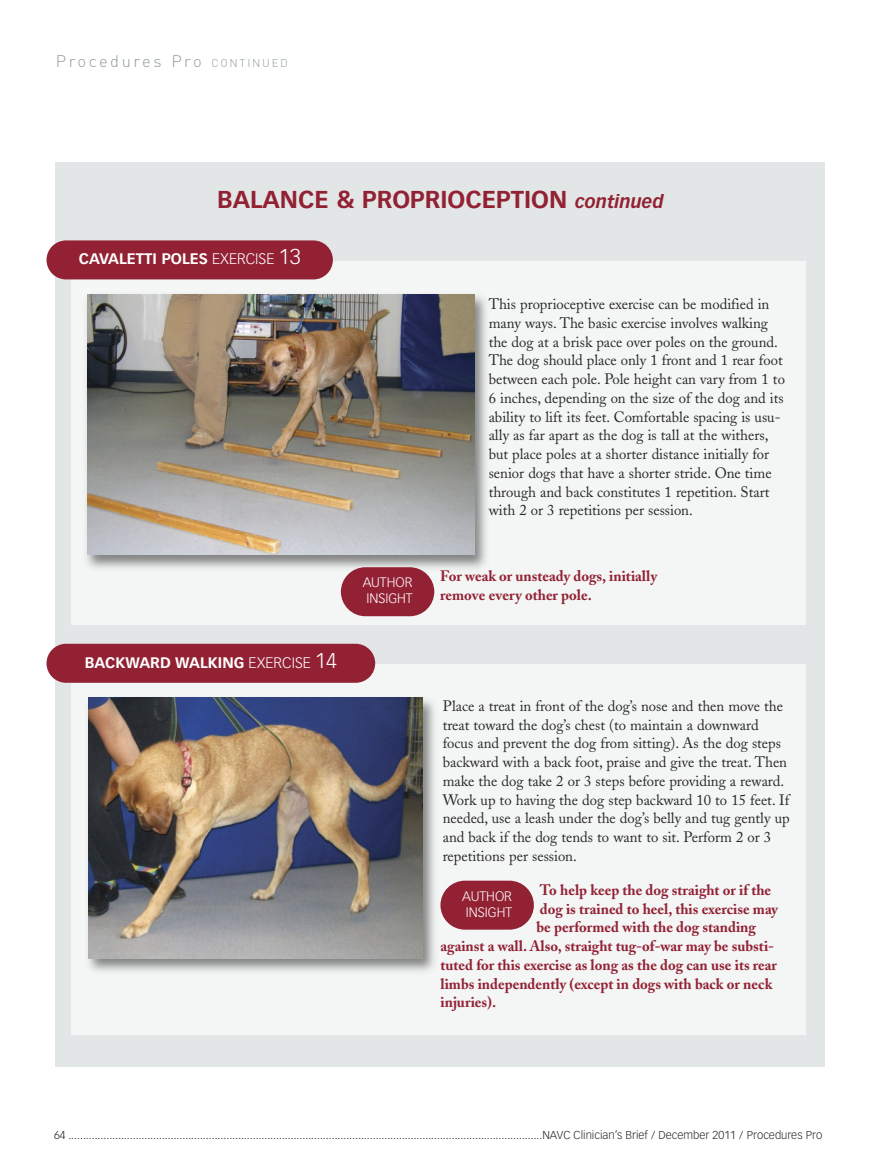
<style>
.page{position:relative;width:878px;height:1175px;background:#fff}
.page>*{position:absolute;margin:0;border:0;box-sizing:border-box;transform-origin:0 0}
.t1{font:700 24px "Vectora LT Std";color:#922133}
.t2{font:300 16.5px "DIN";letter-spacing:.155em;color:#929e9c}
.t3{font:15px/18.8px "Adobe Caslon";color:#272627}
.t4{font:700 15px/18.8px "Adobe Caslon";color:#922133}
.t5{font:700 15px "Vectora LT Std";color:#fff}
.t6{font:300 13.5px/16.2px "Vectora LT Std";color:#fff}
.t7{font:300 11.25px "Vectora LT Std";color:#272627}
.s1{font-size:11.25px}
.s2{font-style:italic;font-size:18px}
.s3{font-weight:300}
.s4{font-weight:300;font-size:21px}
</style>
<div class="page">
<div style="left:56px;top:162px;width:769px;height:905px;background:#e3e6e6"></div>
<div style="left:71px;top:261px;width:734px;height:363px;background:#f4f6f6"></div>
<div style="left:47px;top:240px;width:286px;height:39px;background:#922133;border-radius:19px"></div>
<img style="left:86px;top:294px;width:400px;height:280px">
<img style="left:87px;top:294px;width:387px;height:261px">
<div style="left:71px;top:664px;width:734px;height:371px;background:#f4f6f6"></div>
<div style="left:46px;top:644px;width:329px;height:39px;background:#922133;border-radius:20px"></div>
<img style="left:88px;top:697px;width:354px;height:275px">
<img style="left:88px;top:698px;width:334px;height:260px">
<div style="left:341px;top:567px;width:93px;height:49px;background:#922133;border-radius:24px"></div>
<div style="left:440px;top:880px;width:94px;height:49px;background:#922133;border-radius:24px"></div>
<p class="t2" style="left:56px;top:51px;width:233px">Procedures Pro <span class="s1">CONTINUED</span></p>
<h1 class="t1" style="left:217px;top:189px;width:448px">BALANCE &amp; PROPRIOCEPTION <span class="s2">continued</span></h1>
<p class="t5" style="left:79px;top:252px;width:223px">CAVALETTI POLES <span class="s3">EXERCISE</span> <span class="s4">13</span></p>
<p class="t5" style="left:85px;top:656px;width:254px">BACKWARD WALKING <span class="s3">EXERCISE</span> <span class="s4">14</span></p>
<p class="t6" style="left:362px;top:575px;width:51px">AUTHOR<br>INSIGHT</p>
<p class="t3" style="left:488px;top:296px;width:298px">This proprioceptive exercise can be modified in many ways. The basic exercise involves walking the dog at a brisk pace over poles on the ground.<br>The dog should place only 1 front and 1 rear foot between each pole. Pole height can vary from 1 to 6 inches, depending on the size of the dog and its ability to lift its feet. Comfortable spacing is usu&shy;ally as far apart as the dog is tall at the withers, but place poles at a shorter distance initially for senior dogs that have a shorter stride. One time through and back constitutes 1 repetition. Start with 2 or 3 repetitions per session.</p>
<p class="t4" style="left:440px;top:568px;width:218px">For weak or unsteady dogs, initially remove every other pole.</p>
<p class="t3" style="left:442px;top:698px;width:348px">Place a treat in front of the dog’s nose and then move the treat toward the dog’s chest (to maintain a downward focus and prevent the dog from sitting). As the dog steps backward with a back foot, praise and give the treat. Then make the dog take 2 or 3 steps before providing a reward.<br>Work up to having the dog step backward 10 to 15 feet. If needed, use a leash under the dog’s belly and tug gently up and back if the dog tends to want to sit. Perform 2 or 3 repetitions per session.</p>
<p class="t4" style="left:540px;top:882px;width:233px">To help keep the dog straight or if the</p>
<p class="t4" style="left:540px;top:900px;width:240px">dog is trained to heel, this exercise may</p>
<p class="t4" style="left:536px;top:919px;width:221px">be performed with the dog standing</p>
<p class="t4" style="left:440px;top:938px;width:335px">against a wall. Also, straight tug-of-war may be substi-</p>
<p class="t4" style="left:440px;top:957px;width:338px">tuted for this exercise as long as the dog can use its rear</p>
<p class="t4" style="left:440px;top:975px;width:333px">limbs independently (except in dogs with back or neck</p>
<p class="t4" style="left:440px;top:994px;width:57px">injuries).</p>
<p class="t6" style="left:462px;top:888px;width:51px">AUTHOR<br>INSIGHT</p>
<p class="t7" style="left:54px;top:1130px;width:769px">64 ..................................................................................................................................................................NAVC Clinician’s Brief / December 2011 / Procedures Pro</p>
</div>
